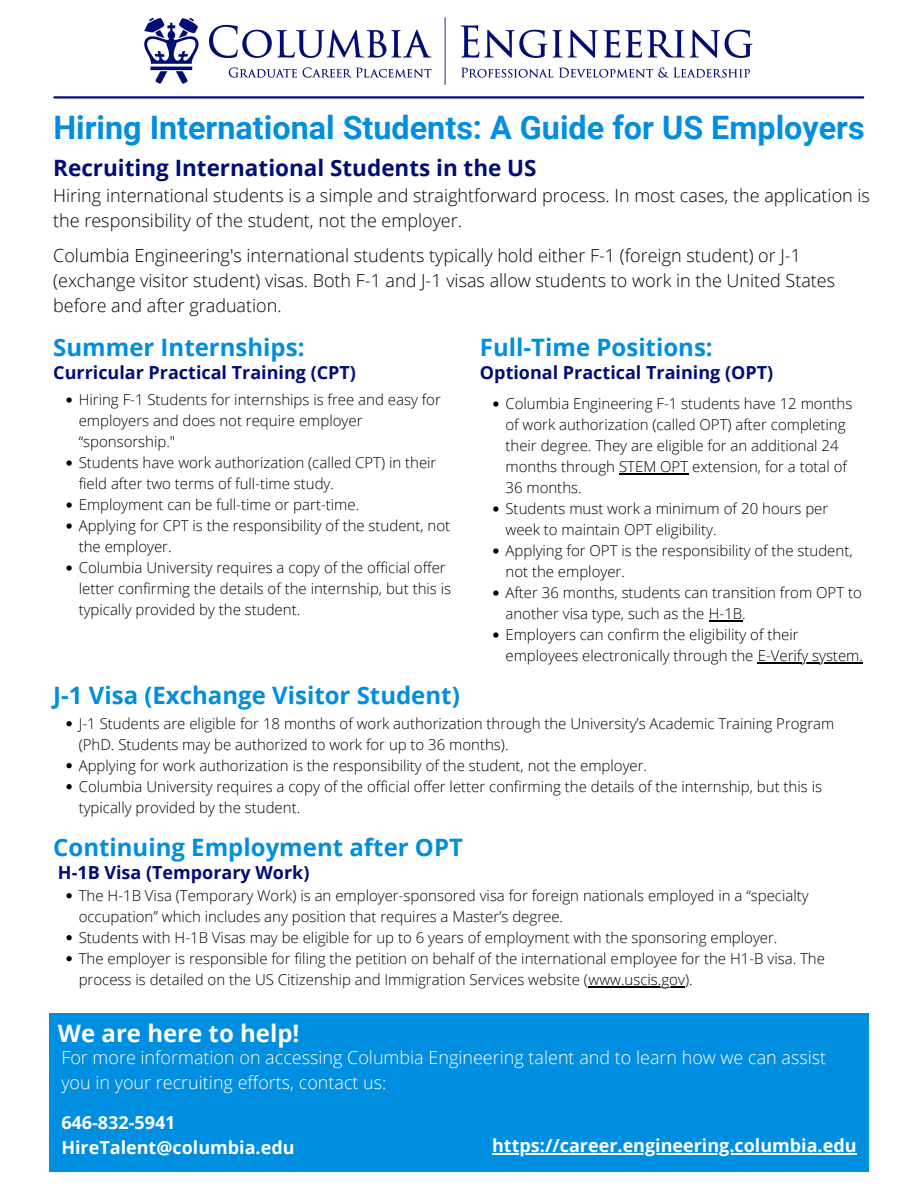
<style>
.page{position:relative;width:918px;height:1188px;background:#fff}
.page>*{position:absolute;margin:0;border:0;box-sizing:border-box;transform-origin:0 0}
.t1{font:700 32.4px "Roboto";color:#008ee0}
.t2{font:700 24px "Open Sans";color:#008ee0}
.t3{font:700 24px "Open Sans";color:#fff}
.t4{font:700 22.5px "Open Sans";color:#000d74}
.t5{font:300 18px/25px "Open Sans";color:#000}
.t6{font:300 18px/24.8px "Open Sans";color:#fff}
.t7{font:700 18px "Open Sans";color:#000d74}
.t8{font:700 18px "Open Sans";color:#fff}
.t9{font:300 15px/21px "Open Sans";color:#000}
</style>
<div class="page">
<hr style="left:54px;top:96px;width:809px;height:3px;background:#000d74">
<img style="left:144px;top:17px;width:609px;height:68px">
<div style="left:49px;top:1013px;width:820px;height:159px;background:#008ee0"></div>
<svg style="left:66px;top:397px;width:6px;height:6px"></svg>
<svg style="left:66px;top:460px;width:6px;height:6px"></svg>
<svg style="left:66px;top:502px;width:6px;height:6px"></svg>
<svg style="left:66px;top:523px;width:6px;height:6px"></svg>
<svg style="left:66px;top:565px;width:6px;height:6px"></svg>
<svg style="left:493px;top:401px;width:5px;height:6px"></svg>
<hr style="left:619px;top:473px;width:69px;height:2px;background:#000">
<svg style="left:493px;top:506px;width:5px;height:6px"></svg>
<svg style="left:493px;top:548px;width:5px;height:6px"></svg>
<svg style="left:493px;top:590px;width:5px;height:6px"></svg>
<hr style="left:709px;top:620px;width:33px;height:2px;background:#000">
<svg style="left:493px;top:632px;width:5px;height:6px"></svg>
<hr style="left:758px;top:662px;width:105px;height:2px;background:#000">
<hr style="left:492px;top:1153px;width:365px;height:2px;background:#fff">
<svg style="left:66px;top:721px;width:6px;height:5px"></svg>
<svg style="left:66px;top:763px;width:6px;height:5px"></svg>
<svg style="left:66px;top:784px;width:6px;height:5px"></svg>
<svg style="left:66px;top:893px;width:6px;height:5px"></svg>
<svg style="left:66px;top:935px;width:6px;height:5px"></svg>
<svg style="left:66px;top:956px;width:6px;height:5px"></svg>
<hr style="left:589px;top:986px;width:96px;height:1px;background:#000">
<p class="t1" style="left:53px;top:109px;width:813px">Hiring International Students: A Guide for US Employers</p>
<p class="t4" style="left:53px;top:152px;width:485px">Recruiting International Students in the US</p>
<p class="t5" style="left:53px;top:183px;width:818px">Hiring international students is a simple and straightforward process. In most cases, the application is the responsibility of the student, not the employer.</p>
<p class="t5" style="left:53px;top:243px;width:783px">Columbia Engineering's international students typically hold either F-1 (foreign student) or J-1 (exchange visitor student) visas. Both F-1 and J-1 visas allow students to work in the United States before and after graduation.</p>
<p class="t2" style="left:53px;top:331px;width:253px">Summer Internships:</p>
<p class="t9" style="left:79px;top:389px;width:364px">Hiring F-1 Students for internships is free and easy for employers and does not require employer “sponsorship."</p>
<p class="t9" style="left:79px;top:452px;width:359px">Students have work authorization (called CPT) in their field after two terms of full-time study.</p>
<p class="t9" style="left:79px;top:494px;width:282px">Employment can be full-time or part-time.</p>
<p class="t9" style="left:79px;top:515px;width:373px">Applying for CPT is the responsibility of the student, not the employer.</p>
<p class="t9" style="left:79px;top:557px;width:374px">Columbia University requires a copy of the official offer letter confirming the details of the internship, but this is typically provided by the student.</p>
<p class="t2" style="left:480px;top:331px;width:234px">Full-Time Positions:</p>
<p class="t7" style="left:53px;top:360px;width:304px">Curricular Practical Training (CPT)</p>
<p class="t7" style="left:480px;top:360px;width:295px">Optional Practical Training (OPT)</p>
<p class="t9" style="left:505px;top:393px;width:348px">Columbia Engineering F-1 students have 12 months of work authorization (called OPT) after completing their degree. They are eligible for an additional 24 months through STEM OPT extension, for a total of 36 months.</p>
<p class="t9" style="left:505px;top:498px;width:324px">Students must work a minimum of 20 hours per week to maintain OPT eligibility.</p>
<p class="t9" style="left:505px;top:540px;width:349px">Applying for OPT is the responsibility of the student, not the employer.</p>
<p class="t9" style="left:505px;top:582px;width:358px">After 36 months, students can transition from OPT to another visa type, such as the H-1B.</p>
<p class="t9" style="left:505px;top:624px;width:359px">Employers can confirm the eligibility of their employees electronically through the E-Verify system.</p>
<p class="t2" style="left:53px;top:678px;width:408px">J-1 Visa (Exchange Visitor Student)</p>
<p class="t9" style="left:79px;top:712px;width:757px">J-1 Students are eligible for 18 months of work authorization through the University’s Academic Training Program (PhD. Students may be authorized to work for up to 36 months).</p>
<p class="t9" style="left:79px;top:754px;width:570px">Applying for work authorization is the responsibility of the student, not the employer.</p>
<p class="t9" style="left:79px;top:775px;width:745px">Columbia University requires a copy of the official offer letter confirming the details of the internship, but this is typically provided by the student.</p>
<p class="t2" style="left:53px;top:830px;width:411px">Continuing Employment after OPT</p>
<p class="t9" style="left:79px;top:885px;width:731px">The H-1B Visa (Temporary Work) is an employer-sponsored visa for foreign nationals employed in a “specialty occupation” which includes any position that requires a Master’s degree.</p>
<p class="t9" style="left:79px;top:927px;width:700px">Students with H-1B Visas may be eligible for up to 6 years of employment with the sponsoring employer.</p>
<p class="t9" style="left:79px;top:948px;width:748px">The employer is responsible for filing the petition on behalf of the international employee for the H1-B visa. The process is detailed on the US Citizenship and Immigration Services website (www.uscis.gov).</p>
<p class="t7" style="left:58px;top:860px;width:253px">H-1B Visa (Temporary Work)</p>
<p class="t3" style="left:58px;top:1016px;width:243px">We are here to help!</p>
<p class="t6" style="left:61px;top:1045px;width:766px">For more information on accessing Columbia Engineering talent and to learn how we can assist you in your recruiting efforts, contact us:</p>
<p class="t8" style="left:61px;top:1110px;width:116px">646-832-5941</p>
<p class="t8" style="left:61px;top:1134px;width:235px">HireTalent@columbia.edu</p>
<p class="t8" style="left:492px;top:1133px;width:366px">https://career.engineering.columbia.edu</p>
</div>
